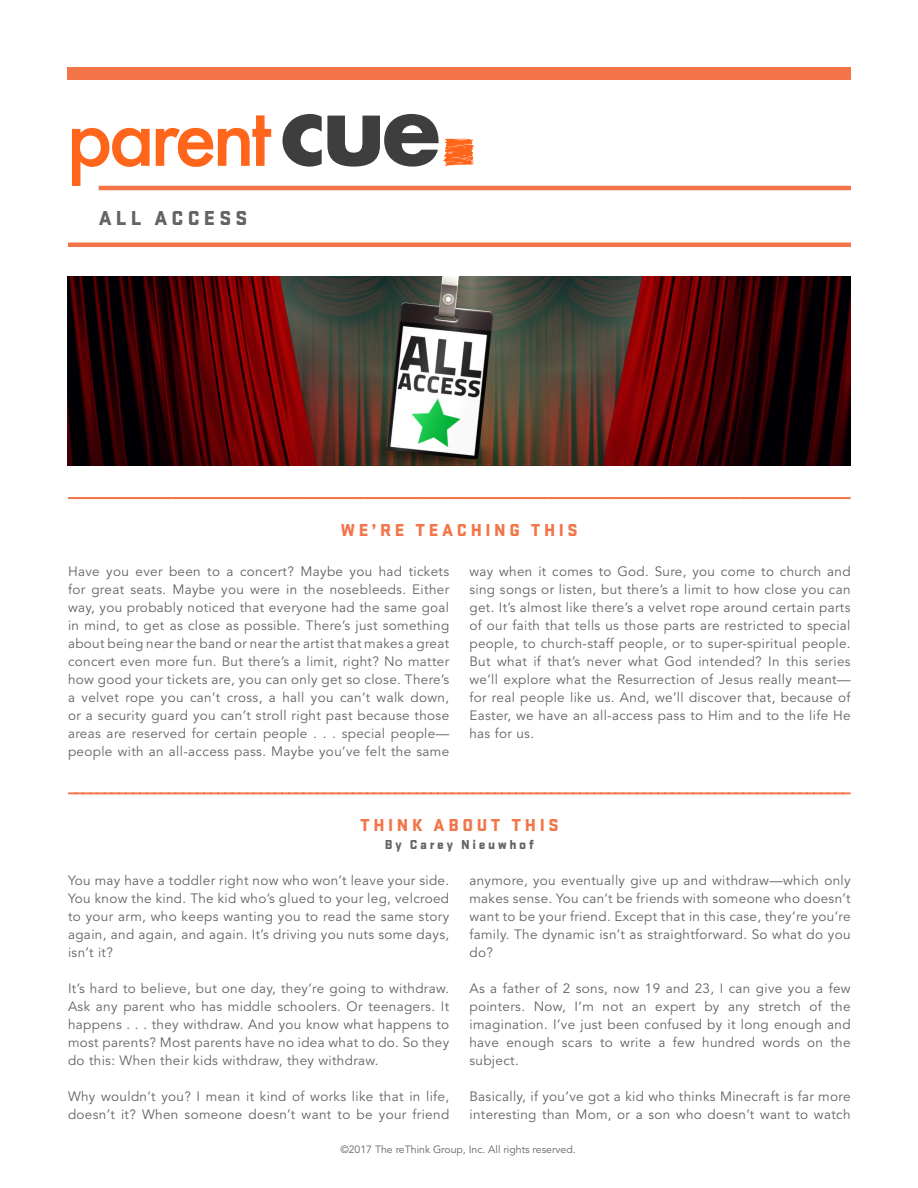
<style>
.page{position:relative;width:918px;height:1188px;background:#fff}
.page>*{position:absolute;margin:0;border:0;box-sizing:border-box;transform-origin:0 0}
.t1{font:900 21px "Stratum No 2";color:#636366}
.t2{font:900 18px "Stratum No 2";letter-spacing:.2em;color:#f37448}
.t3{font:900 16.5px "Avenir";color:#f37448}
.t4{font:13.5px/18px "Avenir";letter-spacing:.025em;color:#636366;text-align:justify}
.t5{font:900 13.5px "Stratum No 2";letter-spacing:.2em;color:#636366}
.t6{font:10.5px "Avenir";color:#636366}
</style>
<div class="page">
<div style="left:68px;top:68px;width:783px;height:12px;background:#f37448"></div>
<hr style="left:99px;top:186px;width:752px;height:4px;background:#f37448">
<hr style="left:68px;top:243px;width:783px;height:4px;background:#f37448">
<img style="left:68px;top:277px;width:783px;height:189px">
<svg style="left:72px;top:128px;width:78px;height:58px"></svg>
<svg style="left:156px;top:115px;width:115px;height:52px"></svg>
<svg style="left:283px;top:114px;width:191px;height:53px"></svg>
<svg style="left:68px;top:497px;width:782px;height:2px;background:#f38057"></svg>
<svg style="left:68px;top:793px;width:782px;height:1px"></svg>
<p class="t1" style="left:99px;top:206px;width:30px">All</p>
<p class="t1" style="left:154px;top:206px;width:33px">Access</p>
<p class="t3" style="left:69px;top:481px;width:783px">______________________________________________________________________________________________________________</p>
<p class="t2" style="left:341px;top:520px;width:238px">WE’RE TEACHING THIS</p>
<p class="t4" style="left:68px;top:562px;width:383px">Have you ever been to a concert? Maybe you had tickets for great seats. Maybe you were in the nosebleeds. Either way, you probably noticed that everyone had the same goal in mind, to get as close as possible. There’s just something about being near the band or near the artist that makes a great concert even more fun. But there’s a limit, right? No matter how good your tickets are, you can only get so close. There’s a velvet rope you can’t cross, a hall you can’t walk down, or a security guard you can’t stroll right past because those areas are reserved for certain people . . . special people— people with an all-access pass. Maybe you’ve felt the same</p>
<p class="t4" style="left:469px;top:562px;width:383px">way when it comes to God. Sure, you come to church and sing songs or listen, but there’s a limit to how close you can get. It’s almost like there’s a velvet rope around certain parts of our faith that tells us those parts are restricted to special people, to church-staff people, or to super-spiritual people.<br>But what if that’s never what God intended? In this series we’ll explore what the Resurrection of Jesus really meant— for real people like us. And, we’ll discover that, because of Easter, we have an all-access pass to Him and to the life He has for us.</p>
<p class="t2" style="left:360px;top:815px;width:200px">THINK ABOUT THIS</p>
<p class="t5" style="left:385px;top:837px;width:150px">By Carey Nieuwhof</p>
<p class="t4" style="left:68px;top:872px;width:383px">You may have a toddler right now who won’t leave your side.<br>You know the kind. The kid who’s glued to your leg, velcroed to your arm, who keeps wanting you to read the same story again, and again, and again. It’s driving you nuts some days, isn’t it?</p>
<p class="t4" style="left:68px;top:980px;width:383px">It’s hard to believe, but one day, they’re going to withdraw.<br>Ask any parent who has middle schoolers. Or teenagers. It happens . . . they withdraw. And you know what happens to most parents? Most parents have no idea what to do. So they do this: When their kids withdraw, they withdraw.</p>
<p class="t4" style="left:68px;top:1088px;width:383px">Why wouldn’t you? I mean it kind of works like that in life, doesn’t it? When someone doesn’t want to be your friend</p>
<p class="t4" style="left:469px;top:872px;width:383px">anymore, you eventually give up and withdraw—which only makes sense. You can’t be friends with someone who doesn’t want to be your friend. Except that in this case, they’re you’re family. The dynamic isn’t as straightforward. So what do you do?</p>
<p class="t4" style="left:469px;top:980px;width:383px">As a father of 2 sons, now 19 and 23, I can give you a few pointers. Now, I’m not an expert by any stretch of the imagination. I’ve just been confused by it long enough and have enough scars to write a few hundred words on the subject.</p>
<p class="t4" style="left:469px;top:1088px;width:383px">Basically, if you’ve got a kid who thinks Minecraft is far more interesting than Mom, or a son who doesn’t want to watch</p>
<p class="t6" style="left:340px;top:1144px;width:237px">©2017 The reThink Group, Inc. All rights reserved.</p>
</div>
